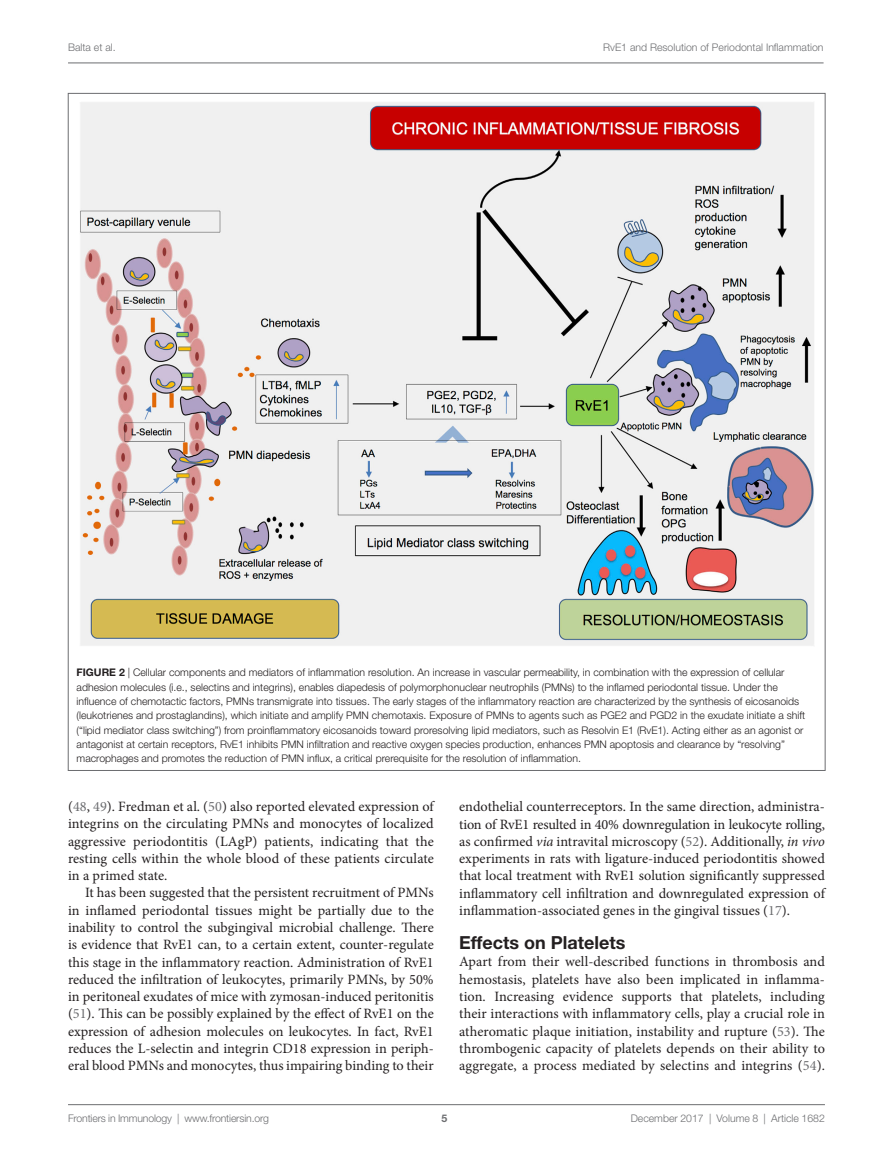
<style>
.page{position:relative;width:893px;height:1170px;background:#fff}
.page>*{position:absolute;margin:0;border:0;box-sizing:border-box;transform-origin:0 0}
.t1{font:700 18px "Helvetica Neue LT Std";color:#231f20}
.t2{font:14.25px/17.2px "Minion Pro";color:#231f20;text-align:justify}
.t3{font:300 10.5px/14.2px "Helvetica Neue LT Std";color:#231f20}
.t4{font:300 10.5px "Helvetica Neue LT Std";color:#6c6d70}
.t5{font:700 10.5px "Helvetica Neue LT Std";color:#6c6d70}
.s1{font-weight:700}
.s2{color:#6c6d70}
.s3{font-style:italic}
</style>
<div class="page">
<img style="left:80px;top:102px;width:734px;height:544px">
<hr style="left:68px;top:1104px;width:757px;height:1px;background:#6c6d70">
<hr style="left:68px;top:63px;width:755px;height:1px;background:#6c6d70">
<p class="t4" style="left:68px;top:41px;width:49px">Balta et al.</p>
<p class="t4" style="left:603px;top:41px;width:222px">RvE1 and Resolution of Periodontal Inflammation</p>
<p class="t3" style="left:77px;top:665px;width:730px"><span class="s1">Figure 2</span> | Cellular components and mediators of inflammation resolution. An increase in vascular permeability, in combination with the expression of cellular adhesion molecules (i.e., selectins and integrins), enables diapedesis of polymorphonuclear neutrophils (PMNs) to the inflamed periodontal tissue. Under the influence of chemotactic factors, PMNs transmigrate into tissues. The early stages of the inflammatory reaction are characterized by the synthesis of eicosanoids (leukotrienes and prostaglandins), which initiate and amplify PMN chemotaxis. Exposure of PMNs to agents such as PGE2 and PGD2 in the exudate initiate a shift (“lipid mediator class switching”) from proinflammatory eicosanoids toward proresolving lipid mediators, such as Resolvin E1 (RvE1). Acting either as an agonist or antagonist at certain receptors, RvE1 inhibits PMN infiltration and reactive oxygen species production, enhances PMN apoptosis and clearance by “resolving” macrophages and promotes the reduction of PMN influx, a critical prerequisite for the resolution of inflammation.</p>
<p class="t2" style="left:68px;top:798px;width:367px">(<span class="s2">48</span>, <span class="s2">49</span>). Fredman et al. (<span class="s2">50</span>) also reported elevated expression of integrins on the circulating PMNs and monocytes of localized aggressive periodontitis (LAgP) patients, indicating that the resting cells within the whole blood of these patients circulate in a primed state.</p>
<p class="t2" style="left:68px;top:884px;width:367px;text-indent:17px">It has been suggested that the persistent recruitment of PMNs in inflamed periodontal tissues might be partially due to the inability to control the subgingival microbial challenge. There is evidence that RvE1 can, to a certain extent, counter-regulate this stage in the inflammatory reaction. Administration of RvE1 reduced the infiltration of leukocytes, primarily PMNs, by 50% in peritoneal exudates of mice with zymosan-induced peritonitis (<span class="s2">51</span>). This can be possibly explained by the effect of RvE1 on the expression of adhesion molecules on leukocytes. In fact, RvE1 reduces the L-selectin and integrin CD18 expression in periph&shy;eral blood PMNs and monocytes, thus impairing binding to their</p>
<p class="t2" style="left:459px;top:798px;width:367px">endothelial counterreceptors. In the same direction, administra&shy;tion of RvE1 resulted in 40% downregulation in leukocyte rolling, as confirmed <span class="s3">via</span> intravital microscopy (<span class="s2">52</span>). Additionally, <span class="s3">in vivo </span>experiments in rats with ligature-induced periodontitis showed that local treatment with RvE1 solution significantly suppressed inflammatory cell infiltration and downregulated expression of inflammation-associated genes in the gingival tissues (<span class="s2">17</span>).</p>
<p class="t1" style="left:459px;top:931px;width:168px">Effects on Platelets</p>
<p class="t2" style="left:459px;top:953px;width:367px">Apart from their well-described functions in thrombosis and hemostasis, platelets have also been implicated in inflamma&shy;tion. Increasing evidence supports that platelets, including their interactions with inflammatory cells, play a crucial role in atheromatic plaque initiation, instability and rupture (<span class="s2">53</span>). The thrombogenic capacity of platelets depends on their ability to aggregate, a process mediated by selectins and integrins (<span class="s2">54</span>).</p>
<p class="t4" style="left:68px;top:1111px;width:203px">Frontiers in Immunology | www.frontiersin.org</p>
<p class="t4" style="left:631px;top:1111px;width:196px">December 2017 | Volume 8 | Article 1682</p>
<p class="t5" style="left:441px;top:1111px;width:7px">5</p>
</div>
